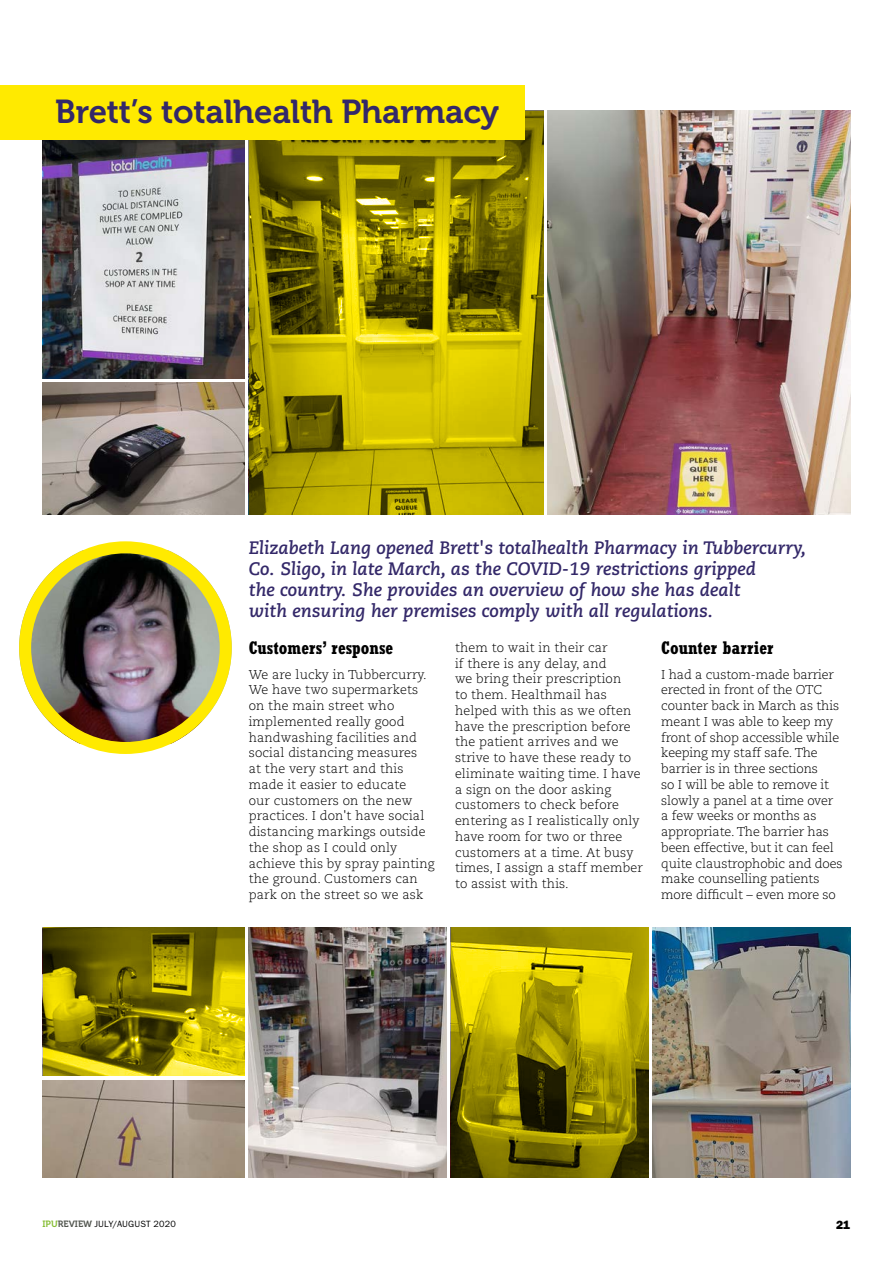
<style>
.page{position:relative;width:893px;height:1263px;background:#fff}
.page>*{position:absolute;margin:0;border:0;box-sizing:border-box;transform-origin:0 0}
.t1{font:33px "Museo 700";letter-spacing:-.005em;color:#332869}
.t2{font:italic 700 18px/21px "Caecilia LT Std";color:#332869}
.t3{font:700 condensed 18px "Rockwell Std";color:#000}
.t4{font:300 12.75px/15.8px "Caecilia LT Std";letter-spacing:.01em;color:#000}
.t5{font:300 12.75px/15.8px "Caecilia LT Std";letter-spacing:-.01em;color:#000}
.t6{font:12px "ITC Franklin Gothic Std Hvy";color:#000}
.t7{font:9.15px "ITC Franklin Gothic Std";letter-spacing:.02em;color:#000}
.s1{font-family:"Museo 700";color:#86bd34}
.s2{font-family:"Museo 700";color:#52564f}
</style>
<div class="page">
<img style="left:43px;top:140px;width:201px;height:238px">
<img style="left:19px;top:550px;width:213px;height:194px">
<div style="left:19px;top:541px;width:213px;height:213px;border:12px solid #ffea00;border-radius:50%"></div>
<img style="left:547px;top:111px;width:303px;height:403px">
<img style="left:43px;top:383px;width:201px;height:131px">
<img style="left:42px;top:1080px;width:203px;height:98px">
<svg style="left:451px;top:927px;width:197px;height:251px;background:#9b8e00"></svg>
<svg style="left:43px;top:927px;width:201px;height:149px;background:#908504"></svg>
<img style="left:249px;top:927px;width:197px;height:251px">
<img style="left:653px;top:927px;width:197px;height:251px">
<svg style="left:249px;top:111px;width:294px;height:403px;background:#a09301"></svg>
<div style="left:0;top:85px;width:525px;height:55px;background:#ffea00"></div>
<h1 class="t1" style="left:55px;top:93px;width:445px">Brett’s totalhealth Pharmacy</h1>
<p class="t2" style="left:249px;top:537px;width:559px">Elizabeth Lang opened Brett's totalhealth Pharmacy in Tubbercurry, Co. Sligo, in late March, as the COVID-19 restrictions gripped<br>the country. She provides an overview of how she has dealt<br>with ensuring her premises comply with all regulations.</p>
<h2 class="t3" style="left:249px;top:637px;width:146px">Customers’ response</h2>
<p class="t4" style="left:249px;top:667px;width:188px">We are lucky in Tubbercurry.<br>We have two supermarkets on the main street who implemented really good handwashing facilities and social distancing measures<br>at the very start and this made it easier to educate<br>our customers on the new practices. I don't have social distancing markings outside the shop as I could only achieve this by spray painting the ground. Customers can park on the street so we ask</p>
<p class="t4" style="left:455px;top:640px;width:189px">them to wait in their car<br>if there is any delay, and<br>we bring their prescription<br>to them. Healthmail has helped with this as we often have the prescription before the patient arrives and we strive to have these ready to eliminate waiting time. I have a sign on the door asking customers to check before entering as I realistically only have room for two or three customers at a time. At busy times, I assign a staff member to assist with this.</p>
<h2 class="t3" style="left:661px;top:637px;width:113px">Counter barrier</h2>
<p class="t5" style="left:661px;top:667px;width:183px">I had a custom-made barrier erected in front of the OTC counter back in March as this meant I was able to keep my front of shop accessible while keeping my staff safe. The barrier is in three sections<br>so I will be able to remove it slowly a panel at a time over a few weeks or months as appropriate. The barrier has been effective, but it can feel quite claustrophobic and does make counselling patients more difficult – even more so</p>
<p class="t7" style="left:43px;top:1219px;width:135px"><span class="s1">IPU</span><span class="s2">REVIEW</span> JULY/AUGUST 2020</p>
<p class="t6" style="left:836px;top:1217px;width:16px">21</p>
</div>
